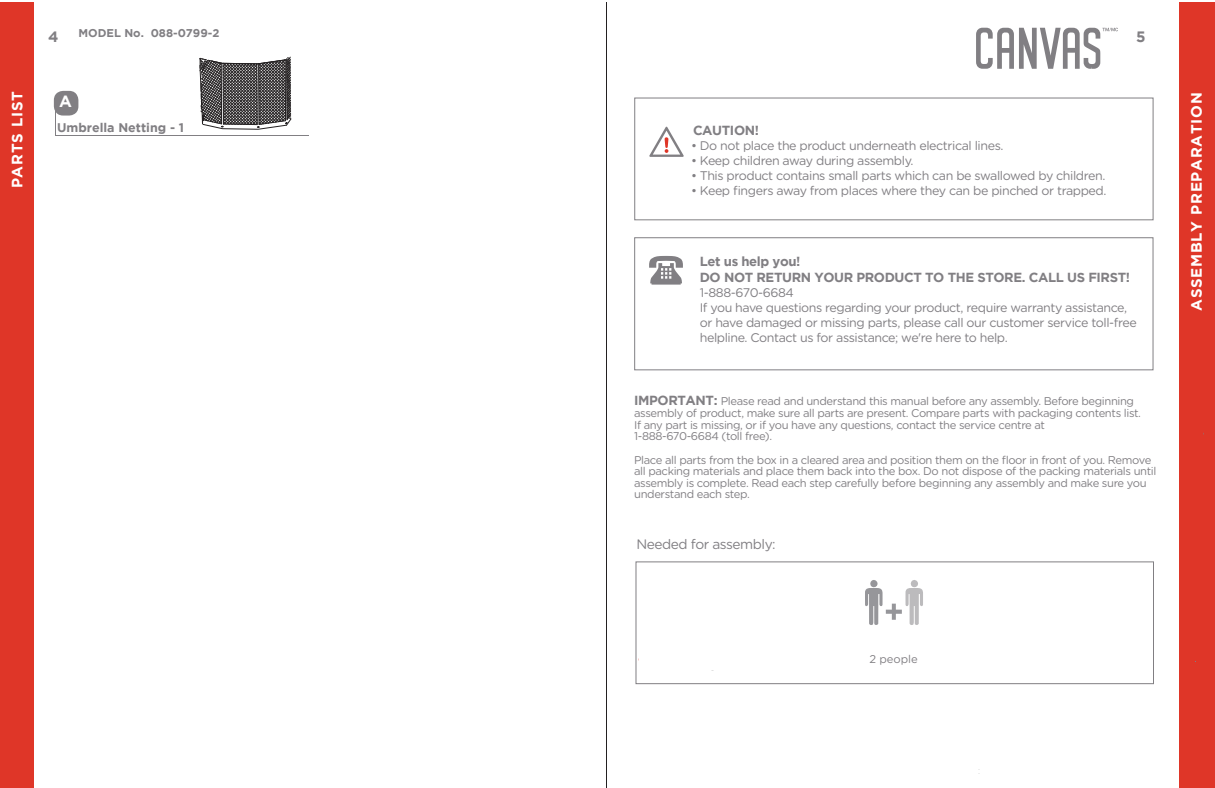
<style>
.page{position:relative;width:1215px;height:788px;background:#fff}
.page>*{position:absolute;margin:0;border:0;box-sizing:border-box;transform-origin:0 0}
.t1{font:700 16.25px "Gotham";color:#fff}
.t2{font:700 15px "Gotham";letter-spacing:.05em;color:#fff}
.t3{font:700 15px "Gotham";color:#817f83}
.t4{font:13.75px "Gotham Rounded";letter-spacing:-.035em;color:#817f83}
.t5{font:700 13.12px/15.8px "Gotham";letter-spacing:-.03em;color:#817f83}
.t6{font:12.5px/15px "Gotham Rounded";letter-spacing:-.035em;color:#817f83}
.t7{font:700 12.5px "Gotham";color:#817f83}
.t8{font:11.25px/11.6px "Gotham Rounded";letter-spacing:-.035em;color:#817f83}
.t9{font:700 11.25px "Gotham";color:#817f83}
.s1{font-family:"Gotham";font-weight:700;font-size:13.12px}
</style>
<div class="page">
<div style="left:634px;top:237px;width:519px;height:133px;border:1px solid #817f83"></div>
<div style="left:634px;top:98px;width:519px;height:122px;border:1px solid #817f83"></div>
<div style="left:0;top:3px;width:33px;height:784px;background:#df3628"></div>
<div style="left:1179px;top:3px;width:36px;height:784px;background:#df3628"></div>
<hr style="left:55px;top:135px;width:253px;height:1px;background:#817f83">
<svg style="left:976px;top:28px;width:142px;height:41px"></svg>
<svg style="left:865px;top:580px;width:58px;height:45px"></svg>
<svg style="left:649px;top:127px;width:35px;height:30px"></svg>
<svg style="left:649px;top:256px;width:34px;height:28px"></svg>
<hr style="left:606px;top:3px;width:1px;height:785px;background:#232021">
<div style="left:54px;top:91px;width:24px;height:24px;background:#817f83;border-radius:9px"></div>
<div style="left:636px;top:561px;width:518px;height:123px;border:1px solid #817f83"></div>
<svg style="left:199px;top:56px;width:93px;height:74px;background:#727171"></svg>
<h2 class="t3" style="left:48px;top:28px;width:12px">4</h2>
<p class="t9" style="left:78px;top:27px;width:142px">MODEL No. 088-0799-2</p>
<h2 class="t3" style="left:1136px;top:28px;width:11px">5</h2>
<h2 class="t2" style="left:9px;top:188px;width:98px;rotate:-90deg">PARTS LIST</h2>
<h1 class="t1" style="left:59px;top:92px;width:14px">A</h1>
<p class="t7" style="left:57px;top:120px;width:129px">Umbrella Netting - 1</p>
<p class="t5" style="left:693px;top:122px;width:68px">CAUTION!</p>
<p class="t6" style="left:691px;top:137px;width:314px">• Do not place the product underneath electrical lines.</p>
<p class="t6" style="left:691px;top:152px;width:224px">• Keep children away during assembly.</p>
<p class="t6" style="left:691px;top:167px;width:416px">• This product contains small parts which can be swallowed by children.</p>
<p class="t6" style="left:691px;top:182px;width:417px">• Keep fingers away from places where they can be pinched or trapped.</p>
<p class="t5" style="left:700px;top:253px;width:432px">Let us help you!<br>DO NOT RETURN YOUR PRODUCT TO THE STORE. CALL US FIRST!</p>
<p class="t6" style="left:700px;top:284px;width:438px">1-888-670-6684<br>If you have questions regarding your product, require warranty assistance, or have damaged or missing parts, please call our customer service toll-free helpline. Contact us for assistance; we're here to help.</p>
<h2 class="t2" style="left:1188px;top:311px;width:220px;rotate:-90deg">ASSEMBLY PREPARATION</h2>
<p class="t8" style="left:634px;top:395px;width:508px"><span class="s1">IMPORTANT:</span> Please read and understand this manual before any assembly. Before beginning assembly of product, make sure all parts are present. Compare parts with packaging contents list.<br>If any part is missing, or if you have any questions, contact the service centre at<br>1-888-670-6684 (toll free).</p>
<p class="t8" style="left:634px;top:453px;width:524px">Place all parts from the box in a cleared area and position them on the floor in front of you. Remove all packing materials and place them back into the box. Do not dispose of the packing materials until assembly is complete. Read each step carefully before beginning any assembly and make sure you understand each step.</p>
<p class="t4" style="left:637px;top:535px;width:141px">Needed for assembly:</p>
<p class="t8" style="left:869px;top:652px;width:50px">2 people</p>
</div>
